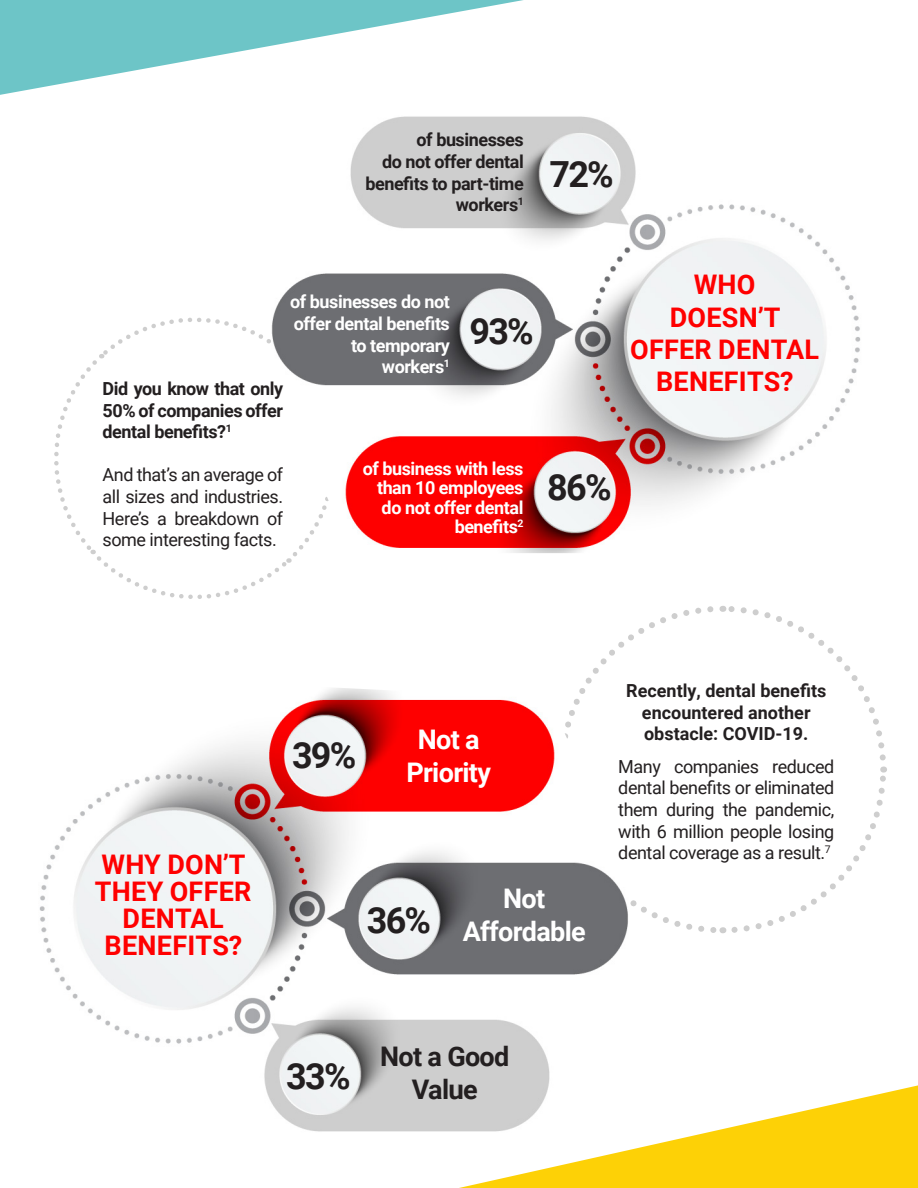
<style>
.page{position:relative;width:918px;height:1188px;background:#fff}
.page>*{position:absolute;margin:0;border:0;box-sizing:border-box;transform-origin:0 0}
.t1{font:700 36px "Roboto";letter-spacing:-.05em;color:#231f20}
.t2{font:700 27px "Roboto";letter-spacing:.01em;color:#f00}
.t3{font:700 27px "Roboto";letter-spacing:-.025em;color:#fff}
.t4{font:700 27px/32.4px "Roboto";letter-spacing:-.025em;color:#231f20;text-align:center}
.t5{font:18px/21.6px "Roboto";letter-spacing:-.025em;color:#231f20;text-align:justify}
.t6{font:700 18px/19.5px "Roboto";letter-spacing:-.025em;color:#fff;text-align:right}
.t7{font:700 18px/21.6px "Roboto";letter-spacing:-.025em;color:#231f20;text-align:right}
.t8{font:700 18px/21.6px "Roboto";color:#231f20;text-align:center}
</style>
<div class="page">
<svg style="left:54px;top:317px;width:243px;height:282px"></svg>
<img style="left:271px;top:116px;width:590px;height:437px">
<svg style="left:0;top:0;width:523px;height:95px"></svg>
<svg style="left:593px;top:606px;width:294px;height:328px"></svg>
<img style="left:39px;top:673px;width:589px;height:459px">
<svg style="left:459px;top:1085px;width:459px;height:103px"></svg>
<p class="t7" style="left:417px;top:128px;width:109px">of businesses</p>
<p class="t7" style="left:365px;top:150px;width:160px">do not offer dental benefits to part-time</p>
<p class="t7" style="left:456px;top:193px;width:70px">workers<sup>1</sup></p>
<p class="t1" style="left:549px;top:149px;width:66px">72%</p>
<p class="t6" style="left:290px;top:290px;width:161px;line-height:21.6px">of businesses do not offer dental benefits to temporary</p>
<p class="t6" style="left:382px;top:356px;width:70px">workers<sup>1</sup></p>
<p class="t1" style="left:470px;top:306px;width:66px">93%</p>
<p class="t7" style="left:103px;top:377px;width:182px;text-align:justify">Did you know that only 50% of companies offer dental benefits?<sup>1</sup></p>
<p class="t5" style="left:103px;top:463px;width:182px">And that’s an average of all sizes and industries.<br>Here’s a breakdown of some interesting facts.</p>
<p class="t6" style="left:363px;top:458px;width:162px">of business with less than 10 employees do not offer dental benefits<sup>2</sup></p>
<p class="t1" style="left:547px;top:462px;width:66px">86%</p>
<p class="t2" style="left:694px;top:266px;width:63px">WHO</p>
<p class="t2" style="left:670px;top:298px;width:112px">DOESN’T</p>
<p class="t2" style="left:630px;top:330px;width:191px">OFFER DENTAL</p>
<p class="t2" style="left:656px;top:363px;width:139px">BENEFITS?</p>
<p class="t2" style="left:101px;top:845px;width:146px">WHY DON’T</p>
<p class="t2" style="left:95px;top:872px;width:158px">THEY OFFER</p>
<p class="t2" style="left:123px;top:899px;width:103px">DENTAL</p>
<p class="t2" style="left:105px;top:926px;width:139px">BENEFITS?</p>
<p class="t1" style="left:292px;top:730px;width:66px">39%</p>
<p class="t3" style="left:418px;top:721px;width:63px">Not a</p>
<p class="t3" style="left:406px;top:753px;width:86px">Priority</p>
<p class="t1" style="left:367px;top:895px;width:66px">36%</p>
<p class="t3" style="left:503px;top:880px;width:44px">Not</p>
<p class="t3" style="left:463px;top:912px;width:125px">Affordable</p>
<p class="t8" style="left:626px;top:679px;width:202px">Recently, dental benefits encountered another</p>
<p class="t8" style="left:644px;top:722px;width:166px">obstacle: COVID-19.</p>
<p class="t5" style="left:618px;top:755px;width:218px">Many companies reduced dental benefits or eliminated them during the pandemic, with 6 million people losing dental coverage as a result.<sup>7</sup></p>
<p class="t1" style="left:286px;top:1050px;width:66px">33%</p>
<p class="t4" style="left:380px;top:1039px;width:131px">Not a Good<br>Value</p>
</div>
